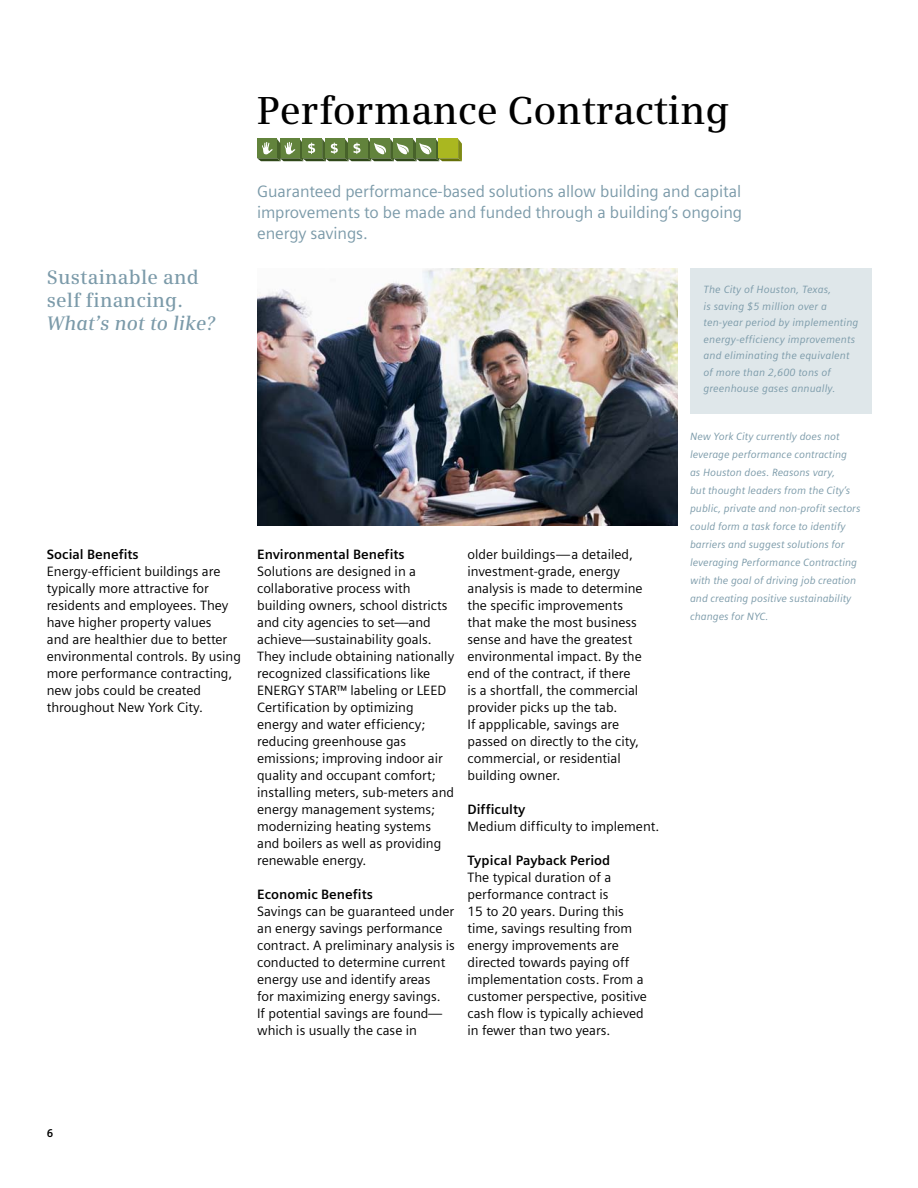
<style>
.page{position:relative;width:918px;height:1188px;background:#fff}
.page>*{position:absolute;margin:0;border:0;box-sizing:border-box;transform-origin:0 0}
._01__Headline__26pt{font:600 39px "Siemens Serif";color:#000}
._01__Headline__13pt{font:600 19.5px/23.4px "Siemens Serif";letter-spacing:.01em;color:#7b9aa9}
._01__Headline__26pt-2{font:16.5px "Siemens Sans";letter-spacing:-.005em;color:#7b9aa9}
._03__Copy_Roman__9pt{font:13.5px/17px "Siemens Sans";color:#000}
._03__Copy_Roman__9pt-2{font:700 13.5px "Siemens Sans";color:#000}
.t1{font:700 11.25px "Siemens Sans";color:#000}
._01__Headline__13pt-2{font:italic 10.5px/18px "Siemens Sans";color:#7b9aa9}
.s1{font-style:italic}
</style>
<div class="page">
<img style="left:257px;top:269px;width:421px;height:256px">
<svg style="left:257px;top:139px;width:205px;height:22px;background:#758e4c"></svg>
<div style="left:690px;top:269px;width:181px;height:145px;background:#dfe7ea"></div>
<p class="_01__Headline__26pt" style="left:257px;top:87px;width:474px">Performance Contracting</p>
<p class="_01__Headline__13pt" style="left:47px;top:265px;width:170px">Sustainable and self financing.<br><span class="s1">What’s not to like?</span></p>
<p class="_03__Copy_Roman__9pt-2" style="left:47px;top:547px;width:93px">Social Benefits</p>
<p class="_03__Copy_Roman__9pt" style="left:47px;top:563px;width:175px">Energy-efficient buildings are typically more attractive for</p>
<p class="_03__Copy_Roman__9pt" style="left:47px;top:597px;width:183px">residents and employees. They have higher property values</p>
<p class="_03__Copy_Roman__9pt" style="left:47px;top:631px;width:196px">and are healthier due to better environmental controls. By using more performance contracting, new jobs could be created throughout New York City.</p>
<p class="_01__Headline__26pt-2" style="left:257px;top:182px;width:486px">Guaranteed performance-based solutions allow building and capital</p>
<p class="_01__Headline__26pt-2" style="left:257px;top:203px;width:487px">improvements to be made and funded through a building’s ongoing</p>
<p class="_01__Headline__26pt-2" style="left:257px;top:224px;width:112px">energy savings.</p>
<p class="_03__Copy_Roman__9pt-2" style="left:257px;top:547px;width:149px">Environmental Benefits</p>
<p class="_03__Copy_Roman__9pt" style="left:257px;top:563px;width:161px">Solutions are designed in a</p>
<p class="_03__Copy_Roman__9pt" style="left:257px;top:580px;width:155px">collaborative process with</p>
<p class="_03__Copy_Roman__9pt" style="left:257px;top:597px;width:199px">building owners, school districts and city agencies to set—and achieve—sustainability goals.<br>They include obtaining nationally recognized classifications like</p>
<p class="_03__Copy_Roman__9pt" style="left:257px;top:682px;width:191px">ENERGY STAR™ labeling or LEED<br>Certification by optimizing</p>
<p class="_03__Copy_Roman__9pt" style="left:257px;top:716px;width:170px">energy and water efficiency;</p>
<p class="_03__Copy_Roman__9pt" style="left:257px;top:733px;width:150px">reducing greenhouse gas</p>
<p class="_03__Copy_Roman__9pt" style="left:257px;top:750px;width:187px">emissions; improving indoor air quality and occupant comfort;</p>
<p class="_03__Copy_Roman__9pt" style="left:257px;top:784px;width:199px">installing meters, sub-meters and energy management systems; modernizing heating systems</p>
<p class="_03__Copy_Roman__9pt" style="left:257px;top:835px;width:186px">and boilers as well as providing renewable energy.</p>
<p class="_03__Copy_Roman__9pt-2" style="left:257px;top:887px;width:117px">Economic Benefits</p>
<p class="_03__Copy_Roman__9pt" style="left:257px;top:903px;width:199px">Savings can be guaranteed under an energy savings performance contract. A preliminary analysis is conducted to determine current energy use and identify areas</p>
<p class="_03__Copy_Roman__9pt" style="left:257px;top:988px;width:185px">for maximizing energy savings.</p>
<p class="_03__Copy_Roman__9pt" style="left:257px;top:1005px;width:186px">If potential savings are found—</p>
<p class="_03__Copy_Roman__9pt" style="left:257px;top:1022px;width:161px">which is usually the case in</p>
<p class="_03__Copy_Roman__9pt" style="left:468px;top:546px;width:167px">older buildings—a detailed,</p>
<p class="_03__Copy_Roman__9pt" style="left:468px;top:563px;width:154px">investment-grade, energy</p>
<p class="_03__Copy_Roman__9pt" style="left:468px;top:580px;width:177px">analysis is made to determine</p>
<p class="_03__Copy_Roman__9pt" style="left:468px;top:597px;width:157px">the specific improvements</p>
<p class="_03__Copy_Roman__9pt" style="left:468px;top:614px;width:171px">that make the most business sense and have the greatest</p>
<p class="_03__Copy_Roman__9pt" style="left:468px;top:648px;width:176px">environmental impact. By the</p>
<p class="_03__Copy_Roman__9pt" style="left:468px;top:665px;width:164px">end of the contract, if there</p>
<p class="_03__Copy_Roman__9pt" style="left:468px;top:682px;width:172px">is a shortfall, the commercial</p>
<p class="_03__Copy_Roman__9pt" style="left:468px;top:699px;width:151px">provider picks up the tab.</p>
<p class="_03__Copy_Roman__9pt" style="left:468px;top:716px;width:153px">If appplicable, savings are</p>
<p class="_03__Copy_Roman__9pt" style="left:468px;top:733px;width:173px">passed on directly to the city, commercial, or residential</p>
<p class="_03__Copy_Roman__9pt" style="left:468px;top:767px;width:94px">building owner.</p>
<p class="_03__Copy_Roman__9pt-2" style="left:468px;top:802px;width:59px">Difficulty</p>
<p class="_03__Copy_Roman__9pt" style="left:468px;top:818px;width:193px">Medium difficulty to implement.</p>
<p class="_03__Copy_Roman__9pt-2" style="left:468px;top:853px;width:144px">Typical Payback Period</p>
<p class="_03__Copy_Roman__9pt" style="left:468px;top:869px;width:145px">The typical duration of a</p>
<p class="_03__Copy_Roman__9pt" style="left:468px;top:886px;width:142px">performance contract is</p>
<p class="_03__Copy_Roman__9pt" style="left:468px;top:903px;width:158px">15 to 20 years. During this</p>
<p class="_03__Copy_Roman__9pt" style="left:468px;top:920px;width:166px">time, savings resulting from</p>
<p class="_03__Copy_Roman__9pt" style="left:468px;top:937px;width:153px">energy improvements are</p>
<p class="_03__Copy_Roman__9pt" style="left:468px;top:954px;width:163px">directed towards paying off</p>
<p class="_03__Copy_Roman__9pt" style="left:468px;top:971px;width:181px">implementation costs. From a customer perspective, positive cash flow is typically achieved</p>
<p class="_03__Copy_Roman__9pt" style="left:468px;top:1022px;width:145px">in fewer than two years.</p>
<p class="_01__Headline__13pt-2" style="left:704px;top:281px;width:129px">The City of Houston, Texas,</p>
<p class="_01__Headline__13pt-2" style="left:704px;top:297px;width:125px">is saving $5 million over a</p>
<p class="_01__Headline__13pt-2" style="left:704px;top:314px;width:156px">ten-year period by implementing</p>
<p class="_01__Headline__13pt-2" style="left:704px;top:331px;width:153px;line-height:16.5px">energy-efficiency improvements and eliminating the equivalent</p>
<p class="_01__Headline__13pt-2" style="left:704px;top:363px;width:129px">of more than 2,600 tons of</p>
<p class="_01__Headline__13pt-2" style="left:704px;top:380px;width:133px">greenhouse gases annually.</p>
<p class="_01__Headline__13pt-2" style="left:690px;top:427px;width:151px">New York City currently does not</p>
<p class="_01__Headline__13pt-2" style="left:690px;top:445px;width:159px">leverage performance contracting</p>
<p class="_01__Headline__13pt-2" style="left:690px;top:463px;width:147px">as Houston does. Reasons vary,</p>
<p class="_01__Headline__13pt-2" style="left:690px;top:481px;width:172px">but thought leaders from the City’s public, private and non-profit sectors could form a task force to identify</p>
<p class="_01__Headline__13pt-2" style="left:690px;top:535px;width:156px">barriers and suggest solutions for</p>
<p class="_01__Headline__13pt-2" style="left:690px;top:553px;width:169px">leveraging Performance Contracting with the goal of driving job creation and creating positive sustainability changes for NYC.</p>
<p class="t1" style="left:47px;top:1127px;width:8px">6</p>
</div>
